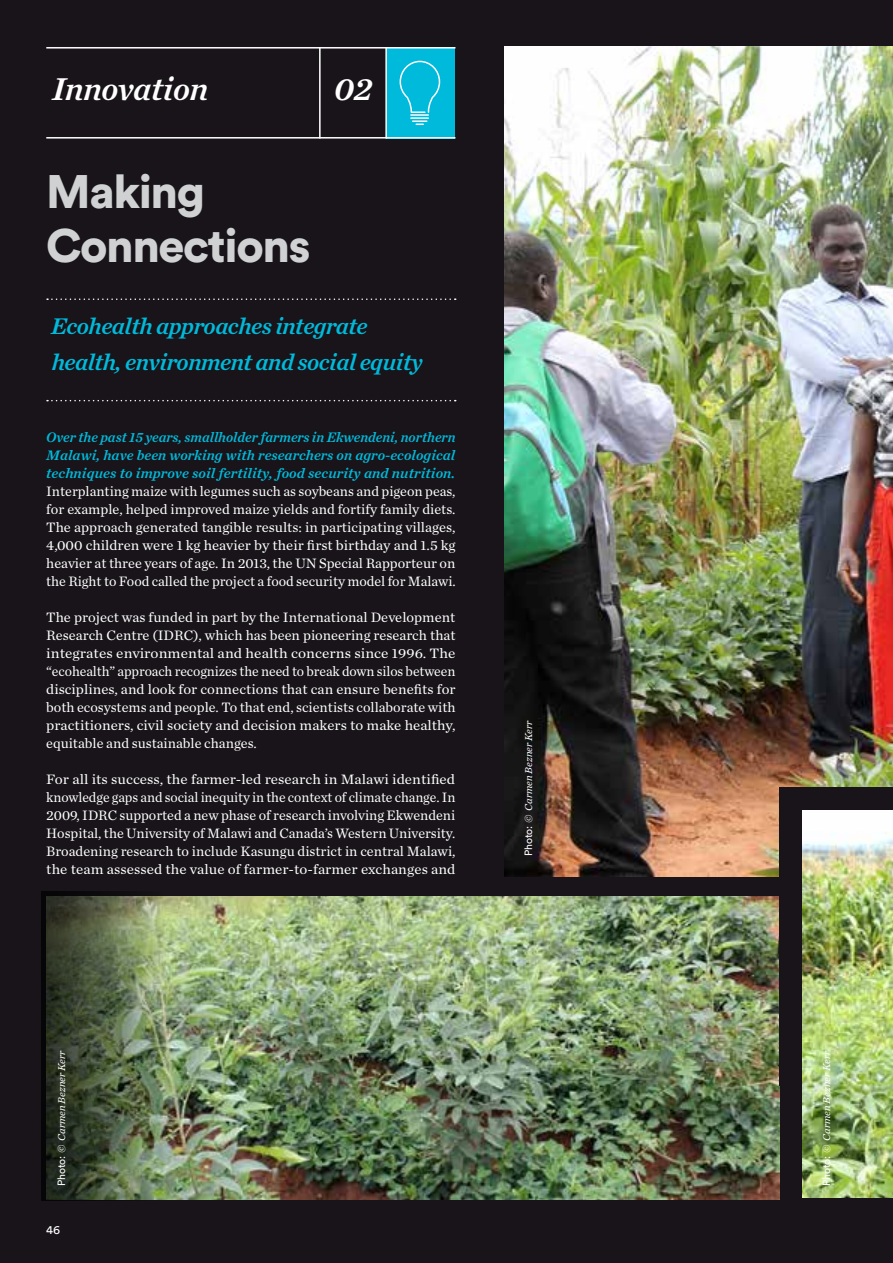
<style>
.page{position:relative;width:893px;height:1263px;background:#181419}
.page>*{position:absolute;margin:0;border:0;box-sizing:border-box;transform-origin:0 0}
.t1{font:900 46.5px/54px "Circular Std";letter-spacing:-.03em;color:#cfd1d2}
.t2{font:italic 33px "Chronicle Text G1 Semi";letter-spacing:-.01em;color:#fff}
.t3{font:italic 23.7px/36px "Chronicle Text G1 Semi";letter-spacing:-.02em;color:#00badb}
.t4{font:italic 14.4px/18px "Chronicle Text G1 Semi";letter-spacing:.005em;color:#00badb;text-align:justify}
.t5{font:14.25px/18px "Chronicle Text G1";color:#fff;text-align:justify}
.t6{font:14.25px/18px "Chronicle Text G1";color:#fff;text-align:justify;scale:1.06 1}
.t7{font:12px "Circular Std";color:#fff}
.t8{font:italic 10.5px "Chronicle Text G2";color:#fff}
.s1{font-family:"Circular Std";font-style:normal}
</style>
<div class="page">
<img style="left:505px;top:46px;width:388px;height:831px">
<svg style="left:47px;top:298px;width:409px;height:2px"></svg>
<svg style="left:47px;top:400px;width:409px;height:1px"></svg>
<div style="left:386px;top:47px;width:69px;height:92px;background:#00badb"></div>
<svg style="left:399px;top:60px;width:42px;height:66px"></svg>
<hr style="left:385px;top:47px;width:2px;height:92px;background:#fff">
<hr style="left:319px;top:47px;width:2px;height:92px;background:#fff">
<hr style="left:46px;top:137px;width:409px;height:2px;background:#fff">
<hr style="left:46px;top:47px;width:409px;height:2px;background:#fff">
<img style="left:163px;top:896px;width:616px;height:303px">
<div style="left:779px;top:787px;width:114px;height:298px;background:#181419"></div>
<img style="left:803px;top:810px;width:90px;height:388px">
<svg style="left:42px;top:892px;width:121px;height:308px;background:#505c42"></svg>
<h2 class="t2" style="left:52px;top:63px;width:158px">Innovation</h2>
<h2 class="t2" style="left:334px;top:63px;width:39px">02</h2>
<h1 class="t1" style="left:46px;top:164px;width:266px">Making<br>Connections</h1>
<h3 class="t3" style="left:51px;top:307px;width:373px">Ecohealth approaches integrate health, environment and social equity</h3>
<p class="t4" style="left:46px;top:428px;width:411px">Over the past 15 years, smallholder farmers in Ekwendeni, northern Malawi, have been working with researchers on agro-ecological techniques to improve soil fertility, food security and nutrition.</p>
<p class="t5" style="left:46px;top:482px;width:411px">Interplanting maize with legumes such as soybeans and pigeon peas, for example, helped improved maize yields and fortify family diets.<br>The approach generated tangible results: in participating villages, 4,000 children were 1 kg heavier by their first birthday and 1.5 kg heavier at three years of age. In 2013, the UN Special Rapporteur on the Right to Food called the project a food security model for Malawi.</p>
<p class="t5" style="left:46px;top:608px;width:411px">The project was funded in part by the International Development Research Centre (IDRC), which has been pioneering research that integrates environmental and health concerns since 1996. The “ecohealth” approach recognizes the need to break down silos between disciplines, and look for connections that can ensure benefits for both ecosystems and people. To that end, scientists collaborate with practitioners, civil society and decision makers to make healthy, equitable and sustainable changes.</p>
<p class="t6" style="left:46px;top:770px;width:388px">For all its success, the farmer-led research in Malawi identified knowledge gaps and social inequity in the context of climate change. In 2009, IDRC supported a new phase of research involving Ekwendeni Hospital, the University of Malawi and Canada’s Western University.<br>Broadening research to include Kasungu district in central Malawi, the team assessed the value of farmer-to-farmer exchanges and</p>
<p class="t8" style="left:521px;top:856px;width:137px;rotate:-90deg"><span class="s1">Photo:</span> © Carmen Bezner Kerr</p>
<p class="t8" style="left:54px;top:1186px;width:137px;rotate:-90deg"><span class="s1">Photo:</span> © Carmen Bezner Kerr</p>
<p class="t8" style="left:818px;top:1186px;width:137px;rotate:-90deg"><span class="s1">Photo:</span> © Carmen Bezner Kerr</p>
<p class="t7" style="left:46px;top:1222px;width:15px">46</p>
</div>
